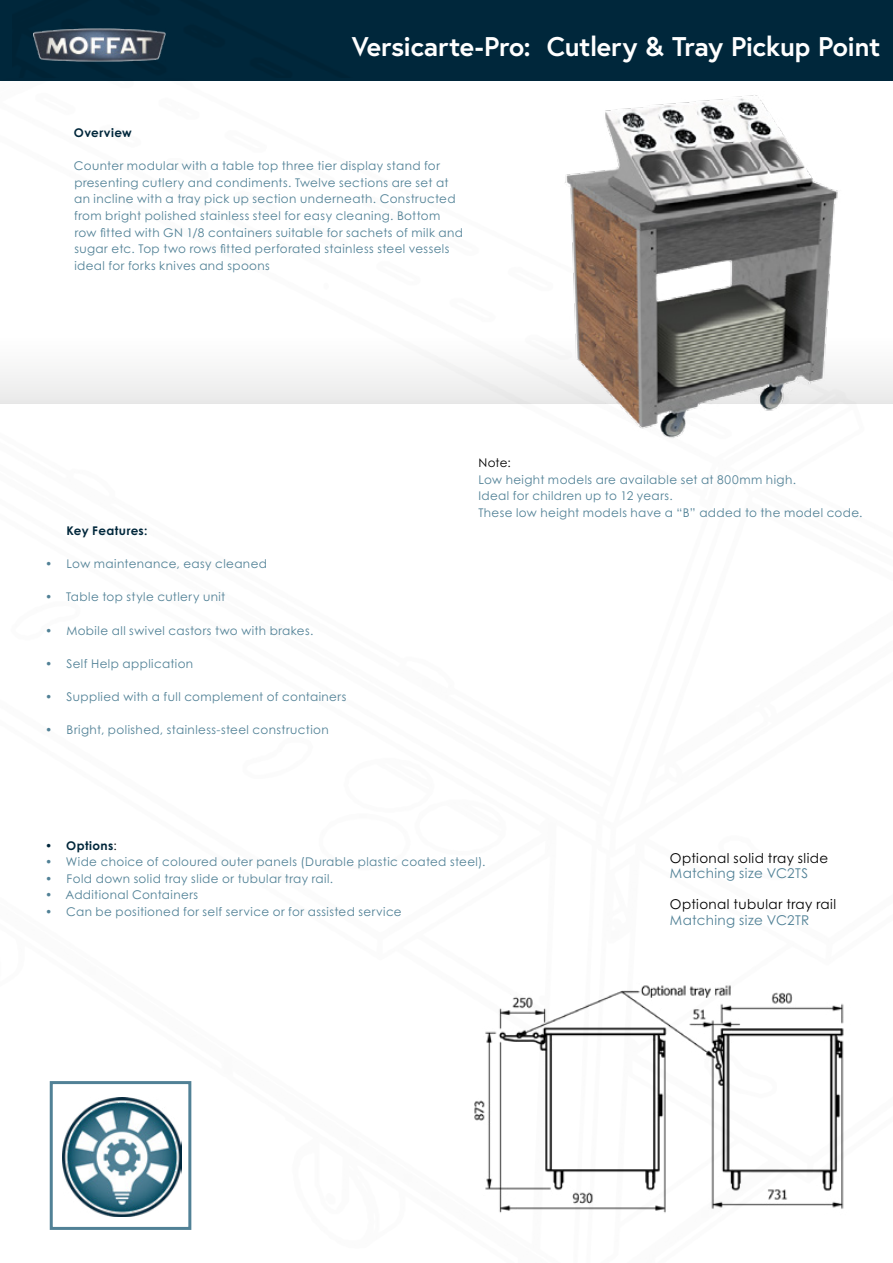
<style>
.page{position:relative;width:893px;height:1263px;background:#fff}
.page>*{position:absolute;margin:0;border:0;box-sizing:border-box;transform-origin:0 0}
.t1{font:700 27px "Europa";letter-spacing:-.015em;color:#fff}
.t2{font:13.5px "Century Gothic Pro";letter-spacing:.03em;color:#000}
.t3{font:13.5px "Century Gothic Pro";letter-spacing:.025em;color:#518196}
.t4{font:12px/16.5px "Century Gothic Pro";letter-spacing:.035em;color:#518196}
.t5{font:700 12px "Century Gothic Pro";letter-spacing:.035em;color:#00273b}
.t6{font:12px "Century Gothic Pro";color:#000}
.s1{font-weight:400;color:#000}
</style>
<div class="page">
<div style="left:0;top:0;width:893px;height:81px;background:#00273b"></div>
<img style="left:541px;top:94px;width:319px;height:364px">
<img style="left:474px;top:965px;width:408px;height:265px">
<svg style="left:49px;top:1081px;width:143px;height:149px"></svg>
<img style="left:63px;top:1097px;width:119px;height:120px">
<img style="left:33px;top:29px;width:132px;height:32px">
<h1 class="t1" style="left:352px;top:28px;width:530px">Versicarte-Pro: Cutlery &amp; Tray Pickup Point</h1>
<p class="t5" style="left:74px;top:125px;width:59px">Overview</p>
<p class="t4" style="left:74px;top:158px;width:391px">Counter modular with a table top three tier display stand for presenting cutlery and condiments. Twelve sections are set at an incline with a tray pick up section underneath. Constructed from bright polished stainless steel for easy cleaning. Bottom row fitted with GN 1/8 containers suitable for sachets of milk and sugar etc. Top two rows fitted perforated stainless steel vessels ideal for forks knives and spoons</p>
<p class="t5" style="left:67px;top:523px;width:82px">Key Features:</p>
<p class="t4" style="left:45px;top:556px;width:223px">• Low maintenance, easy cleaned</p>
<p class="t4" style="left:45px;top:589px;width:182px">• Table top style cutlery unit</p>
<p class="t4" style="left:45px;top:622px;width:270px">• Mobile all swivel castors two with brakes.</p>
<p class="t4" style="left:45px;top:655px;width:150px">• Self Help application</p>
<p class="t4" style="left:45px;top:688px;width:303px">• Supplied with a full complement of containers</p>
<p class="t4" style="left:45px;top:721px;width:285px">• Bright, polished, stainless-steel construction</p>
<p class="t6" style="left:478px;top:455px;width:34px">Note:</p>
<p class="t4" style="left:478px;top:471px;width:386px">Low height models are available set at 800mm high.<br>Ideal for children up to 12 years.<br>These low height models have a “B” added to the model code.</p>
<p class="t5" style="left:45px;top:838px;width:73px">• Options<span class="s1">:</span></p>
<p class="t4" style="left:45px;top:853px;width:442px">• Wide choice of coloured outer panels (Durable plastic coated steel).</p>
<p class="t4" style="left:45px;top:870px;width:290px">• Fold down solid tray slide or tubular tray rail.</p>
<p class="t4" style="left:45px;top:886px;width:155px">• Additional Containers</p>
<p class="t4" style="left:45px;top:903px;width:358px">• Can be positioned for self service or for assisted service</p>
<p class="t2" style="left:670px;top:849px;width:160px">Optional solid tray slide</p>
<p class="t3" style="left:670px;top:865px;width:140px">Matching size VC2TS</p>
<p class="t2" style="left:670px;top:896px;width:168px">Optional tubular tray rail</p>
<p class="t3" style="left:670px;top:912px;width:141px">Matching size VC2TR</p>
</div>
